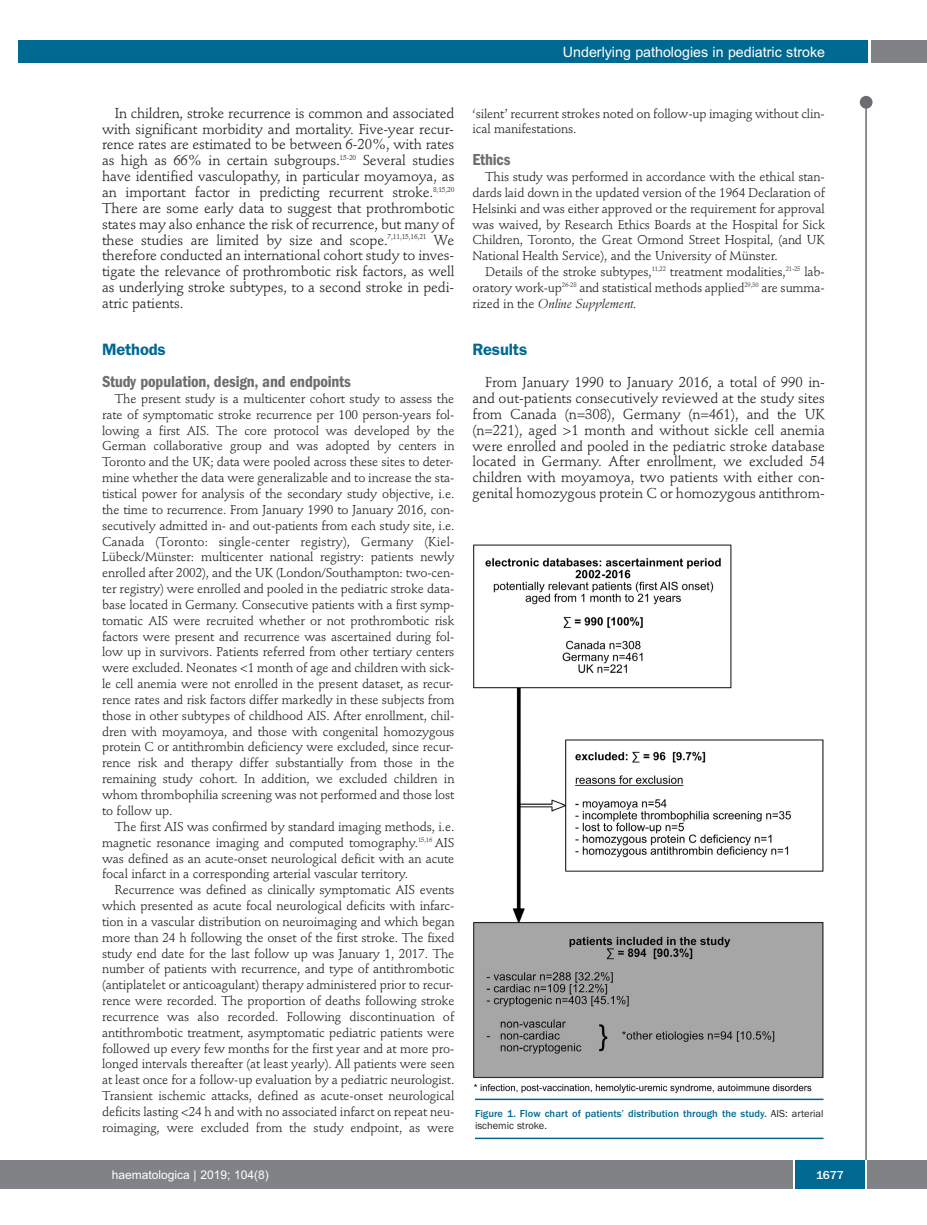
<style>
.page{position:relative;width:927px;height:1225px;background:#fff}
.page>*{position:absolute;margin:0;border:0;box-sizing:border-box;transform-origin:0 0}
.t1{font:600 condensed 16.5px "Franklin Gothic";letter-spacing:-.01em;color:#6c6d70}
.t2{font:600 16.5px "Franklin Gothic";letter-spacing:-.01em;color:#006991}
.t3{font:14.25px/15.9px "Stempel Schneidler";letter-spacing:-.01em;color:#231f20;text-align:justify}
.t4{font:14.25px "Arial";color:#fff}
.t5{font:12.75px/15.9px "Stempel Schneidler";letter-spacing:-.01em;color:#231f20;text-align:justify}
.t6{font:12px "Arial";color:#fff}
.t7{font:500 12px "Franklin Gothic";color:#fff}
.t8{font:500 10.5px/12px "Franklin Gothic";color:#006991}
.s1{font-style:italic}
.s2{font-weight:400;color:#231f20}
</style>
<div class="page">
<div style="left:860px;top:96px;width:12px;height:13px;background:#6c6d70;border-radius:50%"></div>
<hr style="left:865px;top:98px;width:2px;height:1062px;background:#6c6d70">
<div style="left:871px;top:40px;width:56px;height:22px;background:#808285"></div>
<div style="left:18px;top:40px;width:849px;height:22px;background:#006991"></div>
<div style="left:17px;top:1160px;width:910px;height:28px;background:#808285"></div>
<div style="left:795px;top:1160px;width:70px;height:28px;background:#006991"></div>
<hr style="left:793px;top:1160px;width:2px;height:28px;background:#fff">
<hr style="left:865px;top:1160px;width:2px;height:28px;background:#fff">
<div style="left:0;top:1160px;width:17px;height:28px;background:#808285"></div>
<img style="left:473px;top:544px;width:351px;height:549px">
<hr style="left:475px;top:1098px;width:348px;height:2px;background:#006991">
<hr style="left:475px;top:1137px;width:348px;height:2px;background:#006991">
<p class="t4" style="left:563px;top:44px;width:264px">Underlying pathologies in pediatric stroke</p>
<p class="t3" style="left:102px;top:106px;width:354px;text-indent:13px">In children, stroke recurrence is common and associated with significant morbidity and mortality. Five-year recur&shy;rence rates are estimated to be between 6-20%, with rates as high as 66% in certain subgroups.<sup>15-20</sup> Several studies have identified vasculopathy, in particular moyamoya, as an important factor in predicting recurrent stroke.<sup>8,15,20<br></sup>There are some early data to suggest that prothrombotic states may also enhance the risk of recurrence, but many of these studies are limited by size and scope.<sup>7,11,15,16,21</sup> We therefore conducted an international cohort study to inves&shy;tigate the relevance of prothrombotic risk factors, as well as underlying stroke subtypes, to a second stroke in pedi&shy;atric patients.</p>
<p class="t2" style="left:102px;top:344px;width:65px">Methods</p>
<p class="t1" style="left:102px;top:376px;width:250px">Study population, design, and endpoints</p>
<p class="t5" style="left:102px;top:392px;width:354px;text-indent:13px">The present study is a multicenter cohort study to assess the rate of symptomatic stroke recurrence per 100 person-years fol&shy;lowing a first AIS. The core protocol was developed by the German collaborative group and was adopted by centers in Toronto and the UK; data were pooled across these sites to deter&shy;mine whether the data were generalizable and to increase the sta&shy;tistical power for analysis of the secondary study objective, i.e. the time to recurrence. From January 1990 to January 2016, con&shy;secutively admitted in- and out-patients from each study site, i.e.<br>Canada (Toronto: single-center registry), Germany (Kiel-Lübeck/Münster: multicenter national registry: patients newly enrolled after 2002), and the UK (London/Southampton: two-cen&shy;ter registry) were enrolled and pooled in the pediatric stroke data&shy;base located in Germany. Consecutive patients with a first symp&shy;tomatic AIS were recruited whether or not prothrombotic risk factors were present and recurrence was ascertained during fol&shy;low up in survivors. Patients referred from other tertiary centers were excluded. Neonates &lt;1 month of age and children with sick&shy;le cell anemia were not enrolled in the present dataset, as recur&shy;rence rates and risk factors differ markedly in these subjects from those in other subtypes of childhood AIS. After enrollment, chil&shy;dren with moyamoya, and those with congenital homozygous protein C or antithrombin deficiency were excluded, since recur&shy;rence risk and therapy differ substantially from those in the remaining study cohort. In addition, we excluded children in whom thrombophilia screening was not performed and those lost to follow up.</p>
<p class="t5" style="left:102px;top:819px;width:354px;text-indent:13px">The first AIS was confirmed by standard imaging methods, i.e. magnetic resonance imaging and computed tomography.<sup>15,16</sup> AIS was defined as an acute-onset neurological deficit with an acute focal infarct in a corresponding arterial vascular territory.</p>
<p class="t5" style="left:102px;top:883px;width:354px;text-indent:13px">Recurrence was defined as clinically symptomatic AIS events which presented as acute focal neurological deficits with infarc&shy;tion in a vascular distribution on neuroimaging and which began more than 24 h following the onset of the first stroke. The fixed study end date for the last follow up was January 1, 2017. The number of patients with recurrence, and type of antithrombotic (antiplatelet or anticoagulant) therapy administered prior to recur&shy;rence were recorded. The proportion of deaths following stroke recurrence was also recorded. Following discontinuation of antithrombotic treatment, asymptomatic pediatric patients were followed up every few months for the first year and at more pro&shy;longed intervals thereafter (at least yearly). All patients were seen at least once for a follow-up evaluation by a pediatric neurologist.<br>Transient ischemic attacks, defined as acute-onset neurological deficits lasting &lt;24 h and with no associated infarct on repeat neu&shy;roimaging, were excluded from the study endpoint, as were</p>
<p class="t5" style="left:472px;top:106px;width:354px">‘silent’ recurrent strokes noted on follow-up imaging without clin&shy;ical manifestations.</p>
<p class="t1" style="left:472px;top:154px;width:39px">Ethics</p>
<p class="t5" style="left:472px;top:170px;width:354px;text-indent:13px">This study was performed in accordance with the ethical stan&shy;dards laid down in the updated version of the 1964 Declaration of Helsinki and was either approved or the requirement for approval was waived, by Research Ethics Boards at the Hospital for Sick Children, Toronto, the Great Ormond Street Hospital, (and UK National Health Service), and the University of Münster.</p>
<p class="t5" style="left:472px;top:265px;width:354px;text-indent:13px">Details of the stroke subtypes,<sup>11,22</sup> treatment modalities,<sup>21-25</sup> lab&shy;oratory work-up<sup>26-28</sup> and statistical methods applied<sup>29,30</sup> are summa&shy;rized in the <span class="s1">Online Supplement.</span></p>
<p class="t2" style="left:472px;top:344px;width:56px">Results</p>
<p class="t3" style="left:472px;top:376px;width:354px;text-indent:13px">From January 1990 to January 2016, a total of 990 in&shy;and out-patients consecutively reviewed at the study sites from Canada (n=308), Germany (n=461), and the UK (n=221), aged &gt;1 month and without sickle cell anemia were enrolled and pooled in the pediatric stroke database located in Germany. After enrollment, we excluded 54 children with moyamoya, two patients with either con&shy;genital homozygous protein C or homozygous antithrom-</p>
<p class="t8" style="left:475px;top:1107px;width:350px">Figure 1. Flow chart of patients’ distribution through the study. <span class="s2">AIS: arterial ischemic stroke.</span></p>
<p class="t6" style="left:112px;top:1167px;width:158px">haematologica | 2019; 104(8)</p>
<p class="t7" style="left:816px;top:1167px;width:29px">1677</p>
</div>
